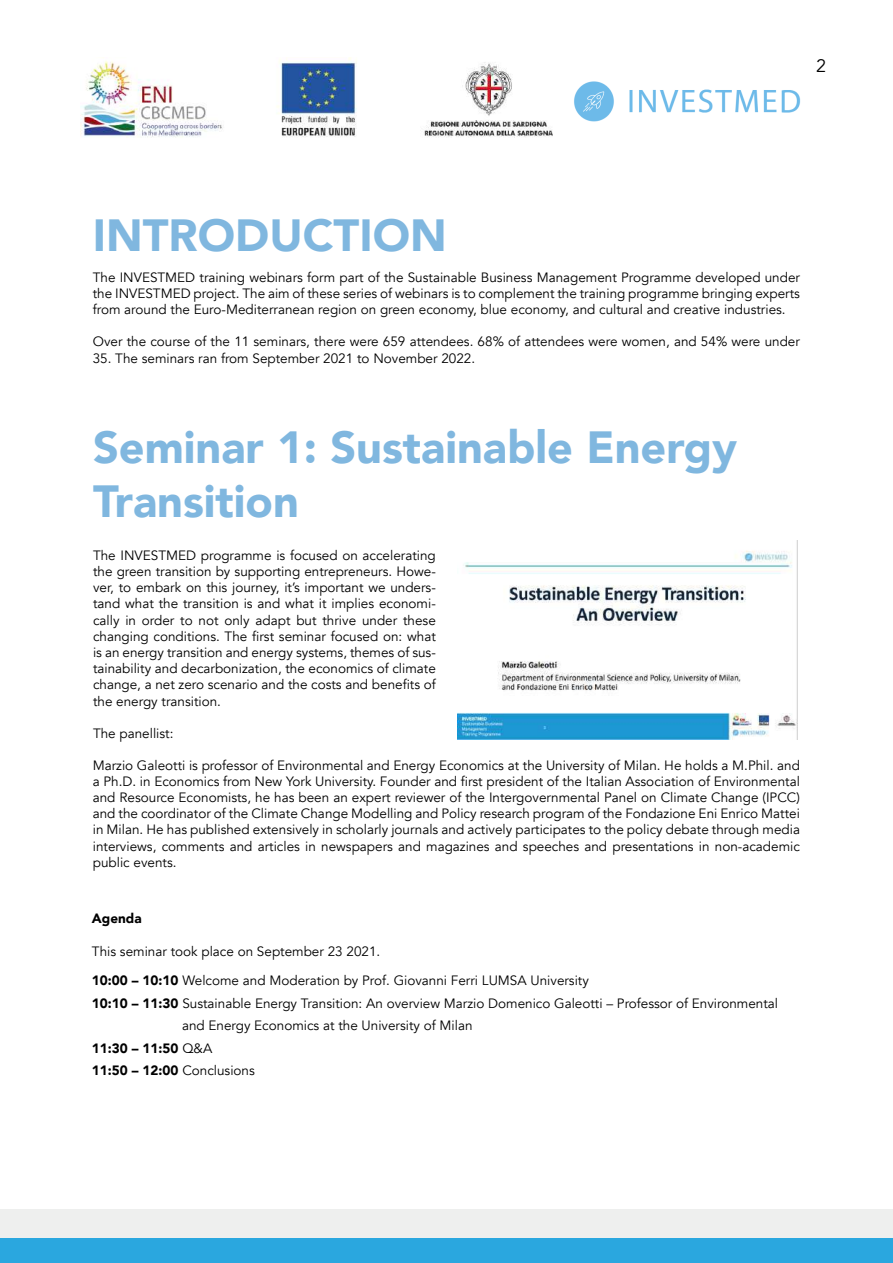
<style>
.page{position:relative;width:893px;height:1263px;background:#fff}
.page>*{position:absolute;margin:0;border:0;box-sizing:border-box;transform-origin:0 0}
.t1{font:900 45px/54px "Avenir";color:#80b7df}
.t2{font:18px "Avenir";color:#000}
.t3{font:13.5px/16.2px "Avenir";color:#000;text-align:justify}
.t4{font:900 13.5px "Avenir";color:#000}
.s1{font-weight:900}
.s2{font-weight:400}
</style>
<div class="page">
<img style="left:80px;top:57px;width:473px;height:81px">
<img style="left:574px;top:81px;width:227px;height:41px">
<img style="left:457px;top:540px;width:340px;height:199px">
<div style="left:1px;top:1237px;width:892px;height:26px;background:#2aa7df"></div>
<div style="left:1px;top:1209px;width:892px;height:28px;background:#eeefee"></div>
<h2 class="t2" style="left:816px;top:55px;width:12px">2</h2>
<h1 class="t1" style="left:93px;top:207px;width:356px">INTRODUCTION</h1>
<p class="t3" style="left:93px;top:269px;width:709px">The INVESTMED training webinars form part of the Sustainable Business Management Programme developed under the INVESTMED project. The aim of these series of webinars is to complement the training programme bringing experts from around the Euro-Mediterranean region on green economy, blue economy, and cultural and creative industries.</p>
<p class="t3" style="left:93px;top:334px;width:709px">Over the course of the 11 seminars, there were 659 attendees. 68% of attendees were women, and 54% were under</p>
<p class="t3" style="left:93px;top:350px;width:384px">35. The seminars ran from September 2021 to November 2022.</p>
<h1 class="t1" style="left:93px;top:419px;width:646px">Seminar 1: Sustainable Energy<br>Transition</h1>
<p class="t3" style="left:93px;top:547px;width:344px">The INVESTMED programme is focused on accelerating the green transition by supporting entrepreneurs. Howe&shy;ver, to embark on this journey, it’s important we unders&shy;tand what the transition is and what it implies economi&shy;cally in order to not only adapt but thrive under these changing conditions. The first seminar focused on: what is an energy transition and energy systems, themes of sus&shy;tainability and decarbonization, the economics of climate change, a net zero scenario and the costs and benefits of the energy transition.</p>
<p class="t3" style="left:93px;top:725px;width:82px">The panellist:</p>
<p class="t3" style="left:93px;top:757px;width:709px">Marzio Galeotti is professor of Environmental and Energy Economics at the University of Milan. He holds a M.Phil. and a Ph.D. in Economics from New York University. Founder and first president of the Italian Association of Environmental and Resource Economists, he has been an expert reviewer of the Intergovernmental Panel on Climate Change (IPCC) and the coordinator of the Climate Change Modelling and Policy research program of the Fondazione Eni Enrico Mattei in Milan. He has published extensively in scholarly journals and actively participates to the policy debate through media interviews, comments and articles in newspapers and magazines and speeches and presentations in non-academic public events.</p>
<p class="t4" style="left:92px;top:907px;width:51px">Agenda</p>
<p class="t3" style="left:92px;top:943px;width:290px">This seminar took place on September 23 2021.</p>
<p class="t3" style="left:92px;top:973px;width:498px"><span class="s1">10:00 – 10:10</span> Welcome and Moderation by Prof. Giovanni Ferri LUMSA University</p>
<p class="t3" style="left:92px;top:995px;width:688px"><span class="s1">10:10 – 11:30</span> Sustainable Energy Transition: An overview Marzio Domenico Galeotti – Professor of Environmental</p>
<p class="t3" style="left:182px;top:1018px;width:292px">and Energy Economics at the University of Milan</p>
<p class="t4" style="left:92px;top:1036px;width:122px">11:30 – 11:50 <span class="s2">Q&amp;A</span></p>
<p class="t4" style="left:92px;top:1059px;width:164px">11:50 – 12:00 <span class="s2">Conclusions</span></p>
</div>
